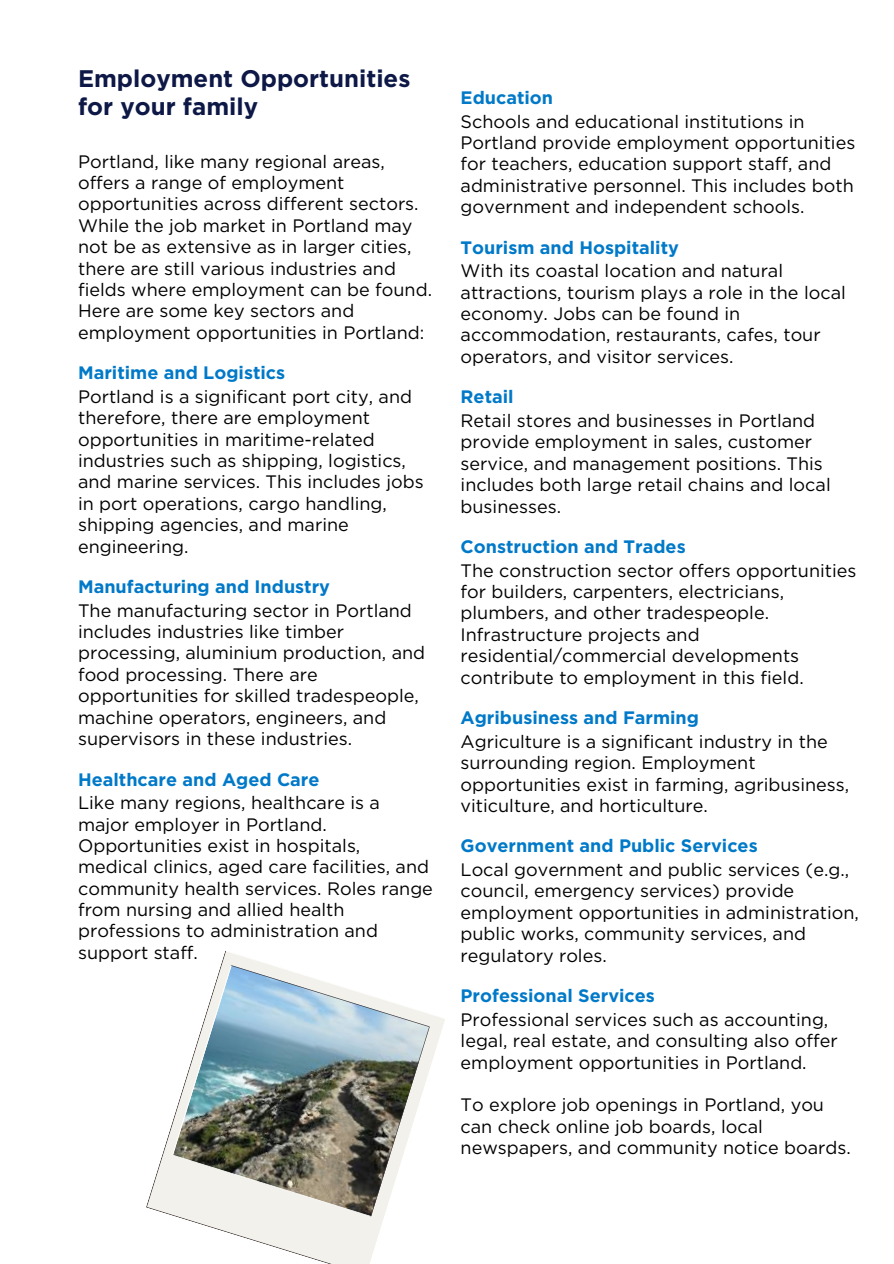
<style>
.page{position:relative;width:894px;height:1264px;background:#fff}
.page>*{position:absolute;margin:0;border:0;box-sizing:border-box;transform-origin:0 0}
.t1{font:700 24px/28.2px "Gotham";color:#0d1846}
.t2{font:18px/21.3px "Gotham";color:#000}
.t3{font:700 18px "Gotham";color:#0079c8}
</style>
<div class="page">
<svg style="left:146px;top:1124px;width:26px;height:92px"></svg>
<img style="left:172px;top:950px;width:273px;height:313px">
<h1 class="t1" style="left:78px;top:65px;width:334px">Employment Opportunities for your family</h1>
<p class="t2" style="left:78px;top:150px;width:355px">Portland, like many regional areas, offers a range of employment opportunities across different sectors.<br>While the job market in Portland may not be as extensive as in larger cities, there are still various industries and fields where employment can be found.<br>Here are some key sectors and employment opportunities in Portland:</p>
<p class="t3" style="left:78px;top:365px;width:209px">Maritime and Logistics</p>
<p class="t2" style="left:78px;top:385px;width:347px">Portland is a significant port city, and therefore, there are employment opportunities in maritime-related industries such as shipping, logistics, and marine services. This includes jobs in port operations, cargo handling, shipping agencies, and marine engineering.</p>
<p class="t3" style="left:78px;top:578px;width:253px">Manufacturing and Industry</p>
<p class="t2" style="left:78px;top:599px;width:348px">The manufacturing sector in Portland includes industries like timber processing, aluminium production, and food processing. There are opportunities for skilled tradespeople, machine operators, engineers, and supervisors in these industries.</p>
<p class="t3" style="left:78px;top:771px;width:243px">Healthcare and Aged Care</p>
<p class="t2" style="left:78px;top:792px;width:356px">Like many regions, healthcare is a major employer in Portland.<br>Opportunities exist in hospitals, medical clinics, aged care facilities, and community health services. Roles range from nursing and allied health professions to administration and support staff.</p>
<p class="t3" style="left:460px;top:90px;width:94px">Education</p>
<p class="t2" style="left:460px;top:110px;width:396px">Schools and educational institutions in Portland provide employment opportunities for teachers, education support staff, and administrative personnel. This includes both government and independent schools.</p>
<p class="t3" style="left:460px;top:239px;width:220px">Tourism and Hospitality</p>
<p class="t2" style="left:460px;top:260px;width:386px">With its coastal location and natural attractions, tourism plays a role in the local economy. Jobs can be found in accommodation, restaurants, cafes, tour operators, and visitor services.</p>
<p class="t3" style="left:460px;top:389px;width:55px">Retail</p>
<p class="t2" style="left:460px;top:410px;width:371px">Retail stores and businesses in Portland provide employment in sales, customer service, and management positions. This includes both large retail chains and local businesses.</p>
<p class="t3" style="left:460px;top:538px;width:226px">Construction and Trades</p>
<p class="t2" style="left:460px;top:559px;width:397px">The construction sector offers opportunities for builders, carpenters, electricians, plumbers, and other tradespeople.<br>Infrastructure projects and residential/commercial developments contribute to employment in this field.</p>
<p class="t3" style="left:460px;top:709px;width:240px">Agribusiness and Farming</p>
<p class="t2" style="left:460px;top:730px;width:390px">Agriculture is a significant industry in the surrounding region. Employment opportunities exist in farming, agribusiness, viticulture, and horticulture.</p>
<p class="t3" style="left:460px;top:838px;width:298px">Government and Public Services</p>
<p class="t2" style="left:460px;top:859px;width:400px">Local government and public services (e.g., council, emergency services) provide employment opportunities in administration, public works, community services, and regulatory roles.</p>
<p class="t3" style="left:460px;top:987px;width:196px">Professional Services</p>
<p class="t2" style="left:460px;top:1008px;width:378px">Professional services such as accounting, legal, real estate, and consulting also offer employment opportunities in Portland.</p>
<p class="t2" style="left:460px;top:1094px;width:392px">To explore job openings in Portland, you can check online job boards, local newspapers, and community notice boards.</p>
</div>
